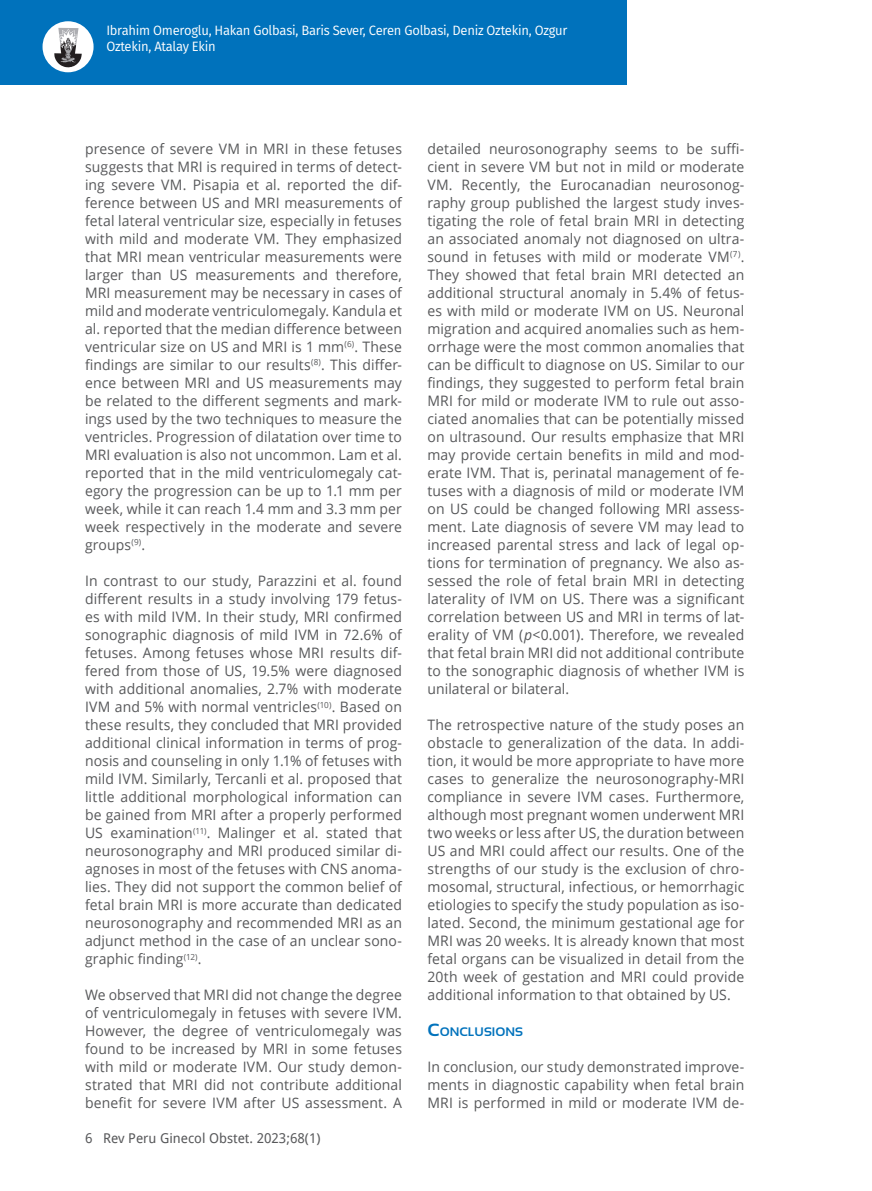
<style>
.page{position:relative;width:872px;height:1191px;background:#fff}
.page>*{position:absolute;margin:0;border:0;box-sizing:border-box;transform-origin:0 0}
.t1{font:14.4px/18px "Open Sans";letter-spacing:.01em;color:#57585a;text-align:justify}
.t2{font:13.5px/16.2px "Fira Sans";letter-spacing:-.02em;color:#fff;scale:.96 1}
.t3{font:13.5px "Droid Sans";color:#57585a}
.t4{font:700 12.3px "Sansation";color:#0072bc}
.s1{font-style:italic}
.s2{font-size:17.7px}
</style>
<div class="page">
<div style="left:0;top:0;width:626px;height:85px;background:#0072bc"></div>
<div style="left:43px;top:21px;width:51px;height:51px;background:#fff;border-radius:50%"></div>
<svg style="left:54px;top:28px;width:28px;height:40px"></svg>
<p class="t2" style="left:106px;top:22px;width:482px">Ibrahim Omeroglu, Hakan Golbasi, Baris Sever, Ceren Golbasi, Deniz Oztekin, Ozgur<br>Oztekin, Atalay Ekin</p>
<p class="t1" style="left:85px;top:139px;width:318px">presence of severe VM in MRI in these fetuses suggests that MRI is required in terms of detect&shy;ing severe VM. Pisapia et al. reported the dif&shy;ference between US and MRI measurements of fetal lateral ventricular size, especially in fetuses with mild and moderate VM. They emphasized that MRI mean ventricular measurements were larger than US measurements and therefore, MRI measurement may be necessary in cases of mild and moderate ventriculomegaly. Kandula et al. reported that the median difference between ventricular size on US and MRI is 1 mm<sup>(6)</sup>. These findings are similar to our results<sup>(8)</sup>. This differ&shy;ence between MRI and US measurements may be related to the different segments and mark&shy;ings used by the two techniques to measure the ventricles. Progression of dilatation over time to MRI evaluation is also not uncommon. Lam et al. reported that in the mild ventriculomegaly cat&shy;egory the progression can be up to 1.1 mm per week, while it can reach 1.4 mm and 3.3 mm per week respectively in the moderate and severe groups<sup>(9)</sup>.</p>
<p class="t1" style="left:85px;top:571px;width:318px">In contrast to our study, Parazzini et al. found different results in a study involving 179 fetus&shy;es with mild IVM. In their study, MRI confirmed sonographic diagnosis of mild IVM in 72.6% of fetuses. Among fetuses whose MRI results dif&shy;fered from those of US, 19.5% were diagnosed with additional anomalies, 2.7% with moderate IVM and 5% with normal ventricles<sup>(10)</sup>. Based on these results, they concluded that MRI provided additional clinical information in terms of prog&shy;nosis and counseling in only 1.1% of fetuses with mild IVM. Similarly, Tercanli et al. proposed that little additional morphological information can be gained from MRI after a properly performed US examination<sup>(11)</sup>. Malinger et al. stated that neurosonography and MRI produced similar di&shy;agnoses in most of the fetuses with CNS anoma&shy;lies. They did not support the common belief of fetal brain MRI is more accurate than dedicated neurosonography and recommended MRI as an adjunct method in the case of an unclear sono&shy;graphic finding<sup>(12)</sup>.</p>
<p class="t1" style="left:85px;top:985px;width:318px">We observed that MRI did not change the degree of ventriculomegaly in fetuses with severe IVM.<br>However, the degree of ventriculomegaly was found to be increased by MRI in some fetuses with mild or moderate IVM. Our study demon&shy;strated that MRI did not contribute additional benefit for severe IVM after US assessment. A</p>
<p class="t3" style="left:85px;top:1128px;width:237px">6 Rev Peru Ginecol Obstet. 2023;68(1)</p>
<p class="t1" style="left:427px;top:139px;width:318px">detailed neurosonography seems to be suffi&shy;cient in severe VM but not in mild or moderate VM. Recently, the Eurocanadian neurosonog&shy;raphy group published the largest study inves&shy;tigating the role of fetal brain MRI in detecting an associated anomaly not diagnosed on ultra&shy;sound in fetuses with mild or moderate VM<sup>(7)</sup>.<br>They showed that fetal brain MRI detected an additional structural anomaly in 5.4% of fetus&shy;es with mild or moderate IVM on US. Neuronal migration and acquired anomalies such as hem&shy;orrhage were the most common anomalies that can be difficult to diagnose on US. Similar to our findings, they suggested to perform fetal brain MRI for mild or moderate IVM to rule out asso&shy;ciated anomalies that can be potentially missed on ultrasound. Our results emphasize that MRI may provide certain benefits in mild and mod&shy;erate IVM. That is, perinatal management of fe&shy;tuses with a diagnosis of mild or moderate IVM on US could be changed following MRI assess&shy;ment. Late diagnosis of severe VM may lead to increased parental stress and lack of legal op&shy;tions for termination of pregnancy. We also as&shy;sessed the role of fetal brain MRI in detecting laterality of IVM on US. There was a significant correlation between US and MRI in terms of lat&shy;erality of VM (<span class="s1">p</span>&lt;0.001). Therefore, we revealed that fetal brain MRI did not additional contribute to the sonographic diagnosis of whether IVM is unilateral or bilateral.</p>
<p class="t1" style="left:427px;top:715px;width:318px">The retrospective nature of the study poses an obstacle to generalization of the data. In addi&shy;tion, it would be more appropriate to have more cases to generalize the neurosonography-MRI compliance in severe IVM cases. Furthermore, although most pregnant women underwent MRI two weeks or less after US, the duration between US and MRI could affect our results. One of the strengths of our study is the exclusion of chro&shy;mosomal, structural, infectious, or hemorrhagic etiologies to specify the study population as iso&shy;lated. Second, the minimum gestational age for MRI was 20 weeks. It is already known that most fetal organs can be visualized in detail from the 20th week of gestation and MRI could provide additional information to that obtained by US.</p>
<p class="t4" style="left:427px;top:1025px;width:97px"><span class="s2">C</span>ONCLUSIONS</p>
<p class="t1" style="left:427px;top:1057px;width:318px">In conclusion, our study demonstrated improve&shy;ments in diagnostic capability when fetal brain MRI is performed in mild or moderate IVM de-</p>
</div>
